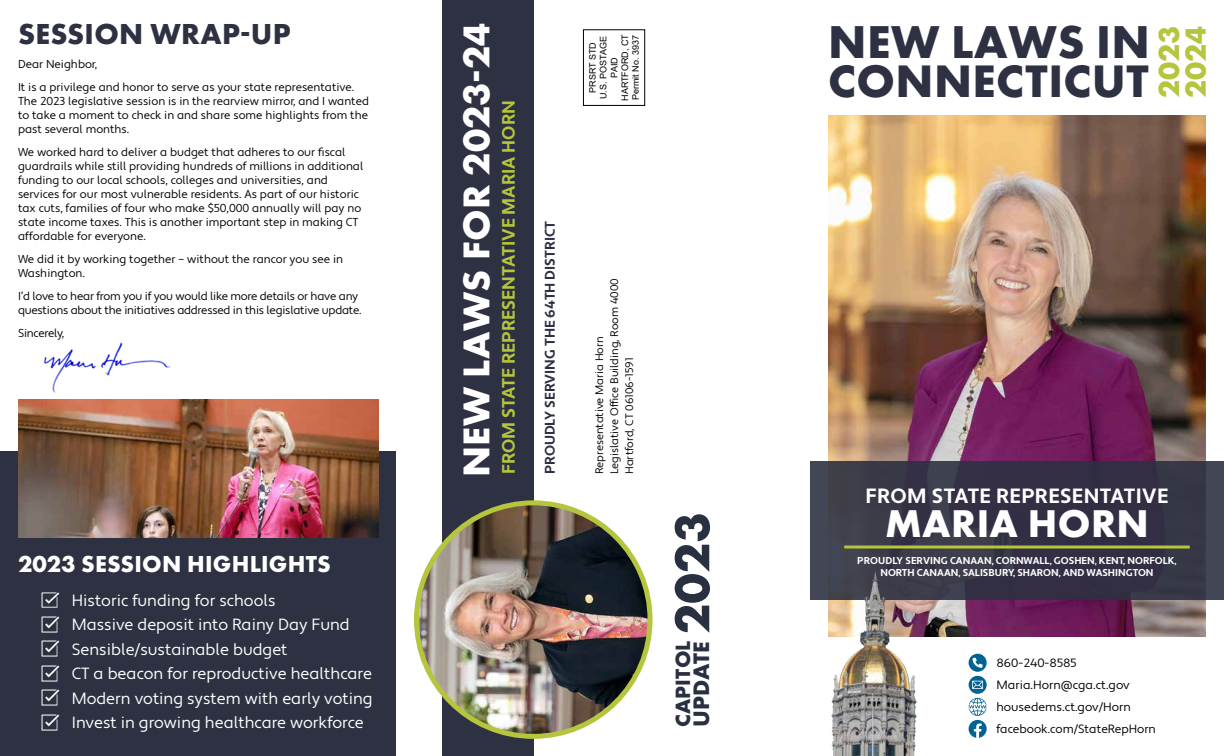
<style>
.page{position:relative;width:1224px;height:756px;background:#fff}
.page>*{position:absolute;margin:0;border:0;box-sizing:border-box;transform-origin:0 0}
.t1{font:700 47.8px "Futura PT";letter-spacing:.01em;color:#2d3142}
.t2{font:700 47.3px "Futura PT";letter-spacing:.01em;color:#2d3142}
.t3{font:700 40.1px "Futura PT";letter-spacing:.01em;color:#fff}
.t4{font:700 38.7px "Futura PT";letter-spacing:.01em;color:#fff}
.t5{font:700 30.2px/26.7px "Futura PT";color:#b5c53d}
.t6{font:700 30px "Futura PT";letter-spacing:.01em;color:#2d3142}
.t7{font:700 24px "Futura PT";letter-spacing:.01em;color:#fff}
.t8{font:700 23.3px "Futura PT";letter-spacing:.01em;color:#293040}
.t9{font:700 21.5px "Futura PT";letter-spacing:.01em;color:#293040}
.t10{font:700 20.6px "Apertura";letter-spacing:.02em;color:#fff}
.t11{font:700 18px "Apertura";color:#b5c53d}
.t12{font:16.2px/24.5px "Apertura";color:#fff}
.t13{font:700 14px "Apertura";color:#2d3142}
.t14{font:12px/22px "Apertura";color:#000}
.t15{font:11.5px/14px "Apertura";color:#000}
.t16{font:11.5px/14px "Apertura";letter-spacing:-.02em;color:#000}
.t17{font:11px/15px "Apertura";color:#000}
.t18{font:700 10px "Apertura";color:#fff}
.t19{font:9px/10.8px "Arial";color:#000;text-align:center}
.s1{font-size:50.8px}
</style>
<div class="page">
<img style="left:828px;top:116px;width:378px;height:520px">
<div style="left:583px;top:30px;width:62px;height:76px;border:1px solid #000"></div>
<div style="left:969px;top:720px;width:18px;height:18px;background:#006392;border-radius:50%"></div>
<svg style="left:974px;top:723px;width:8px;height:15px"></svg>
<svg style="left:969px;top:676px;width:18px;height:18px"></svg>
<svg style="left:972px;top:681px;width:11px;height:8px"></svg>
<div style="left:969px;top:654px;width:18px;height:18px;background:#006392;border-radius:50%"></div>
<svg style="left:973px;top:658px;width:10px;height:10px"></svg>
<svg style="left:969px;top:698px;width:18px;height:18px"></svg>
<svg style="left:969px;top:699px;width:18px;height:16px"></svg>
<div style="left:442px;top:0;width:91px;height:756px;background:#2d3142"></div>
<div style="left:0;top:451px;width:396px;height:305px;background:#2d3142"></div>
<img style="left:44px;top:342px;width:125px;height:51px">
<img style="left:416px;top:503px;width:234px;height:233px;border-radius:117px">
<div style="left:414px;top:500px;width:239px;height:239px;border:5px solid #b5c53d;border-radius:50%"></div>
<svg style="left:810px;top:461px;width:414px;height:139px;background:#373647"></svg>
<hr style="left:844px;top:546px;width:346px;height:3px;background:#b5c53d">
<img style="left:41px;top:592px;width:18px;height:16px">
<img style="left:41px;top:714px;width:18px;height:17px">
<img style="left:41px;top:616px;width:18px;height:17px">
<img style="left:41px;top:640px;width:18px;height:17px">
<img style="left:41px;top:665px;width:18px;height:17px">
<img style="left:41px;top:689px;width:18px;height:17px">
<img style="left:828px;top:568px;width:91px;height:188px">
<img style="left:18px;top:400px;width:360px;height:138px">
<h3 class="t6" style="left:18px;top:15px;width:274px">SESSION WRAP-UP</h3>
<p class="t15" style="left:18px;top:53px;width:338px;line-height:23px">Dear Neighbor,<br>It is a privilege and honor to serve as your state representative.</p>
<p class="t15" style="left:18px;top:95px;width:352px;text-align:justify">The 2023 legislative session is in the rearview mirror, and I wanted to take a moment to check in and share some highlights from the past several months.</p>
<p class="t15" style="left:18px;top:146px;width:347px">We worked hard to deliver a budget that adheres to our fiscal guardrails while still providing hundreds of millions in additional funding to our local schools, colleges and universities, and services for our most vulnerable residents. As part of our historic tax cuts, families of four who make $50,000 annually will pay no state income taxes. This is another important step in making CT affordable for everyone.</p>
<p class="t15" style="left:18px;top:253px;width:327px">We did it by working together – without the rancor you see in<br>Washington.</p>
<p class="t16" style="left:18px;top:290px;width:345px">I’d love to hear from you if you would like more details or have any questions about the initiatives addressed in this legislative update.</p>
<p class="t16" style="left:18px;top:327px;width:48px">Sincerely,</p>
<h3 class="t7" style="left:18px;top:548px;width:314px">2023 SESSION HIGHLIGHTS</h3>
<h3 class="t12" style="left:72px;top:588px;width:302px">Historic funding for schools<br>Massive deposit into Rainy Day Fund Sensible/sustainable budget<br>CT a beacon for reproductive healthcare Modern voting system with early voting Invest in growing healthcare workforce</h3>
<h3 class="t4" style="left:452px;top:477px;width:456px;rotate:-90deg">NEW LAWS FOR 2023-24</h3>
<h3 class="t11" style="left:498px;top:474px;width:375px;rotate:-90deg">FROM STATE REPRESENTATIVE MARIA HORN</h3>
<p class="t13" style="left:542px;top:474px;width:254px;rotate:-90deg">PROUDLY SERVING THE 64TH DISTRICT</p>
<p class="t19" style="left:587px;top:101px;width:68px;rotate:-90deg">PRSRT STD<br>U.S. POSTAGE<br>PAID<br>HARTFORD, CT<br>Permit No. 3937</p>
<p class="t17" style="left:592px;top:474px;width:197px;rotate:-90deg">Representative Maria Horn<br>Legislative Office Building, Room 4000<br>Hartford, CT 06106-1591</p>
<h3 class="t8" style="left:686px;top:727px;width:216px;rotate:-90deg">UPDATE <span class="s1">2023</span></h3>
<h3 class="t9" style="left:669px;top:727px;width:88px;rotate:-90deg">CAPITOL</h3>
<h1 class="t1" style="left:828px;top:11px;width:323px">NEW LAWS IN</h1>
<h2 class="t2" style="left:828px;top:51px;width:322px">CONNECTICUT</h2>
<h3 class="t5" style="left:1155px;top:98px;width:74px;rotate:-90deg">2023<br>2024</h3>
<h3 class="t10" style="left:866px;top:483px;width:304px">FROM STATE REPRESENTATIVE</h3>
<h3 class="t3" style="left:885px;top:498px;width:265px">MARIA HORN</h3>
<p class="t18" style="left:857px;top:555px;width:321px">PROUDLY SERVING CANAAN, CORNWALL, GOSHEN, KENT, NORFOLK,</p>
<p class="t18" style="left:880px;top:567px;width:275px">NORTH CANAAN, SALISBURY, SHARON, AND WASHINGTON</p>
<p class="t14" style="left:996px;top:653px;width:161px">860-240-8585<br>Maria.Horn@cga.ct.gov housedems.ct.gov/Horn facebook.com/StateRepHorn</p>
</div>
